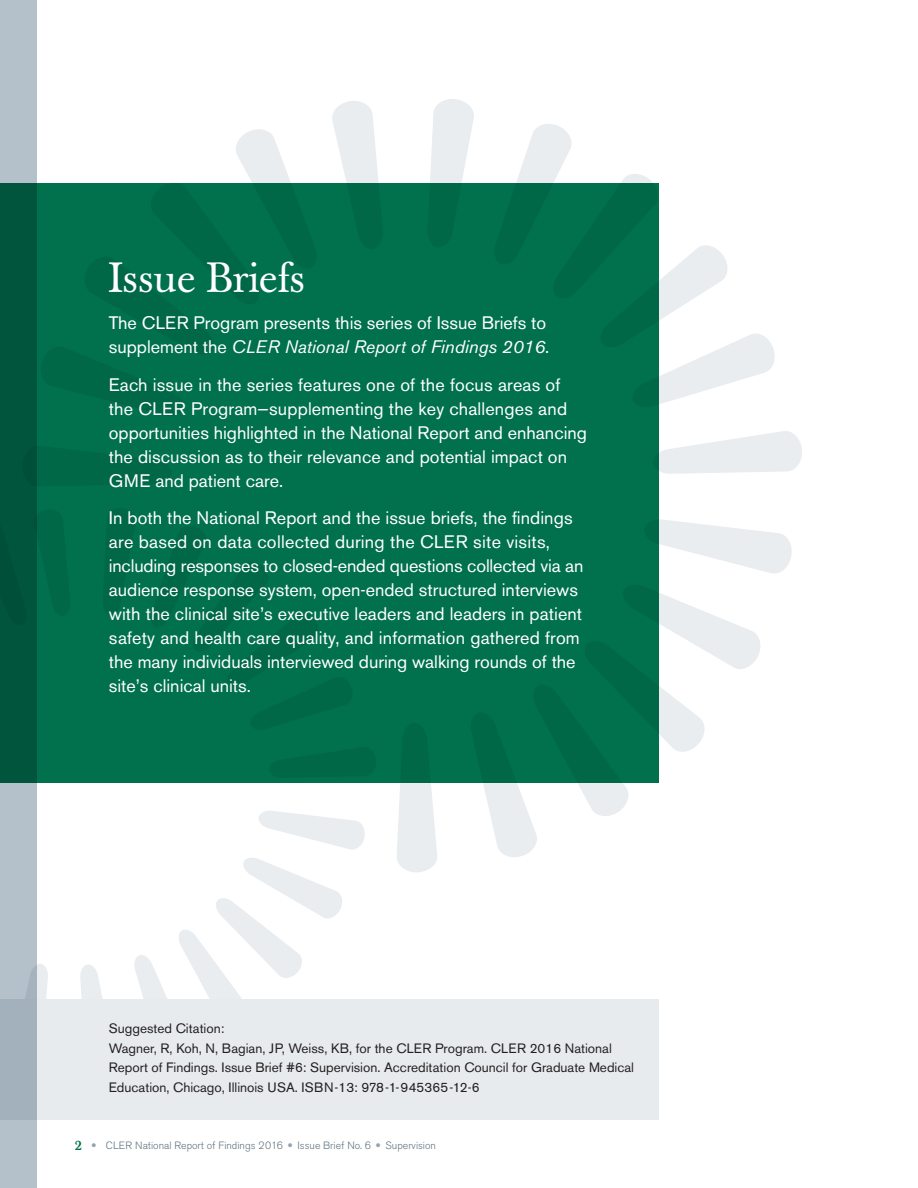
<style>
.page{position:relative;width:918px;height:1188px;background:#fff}
.page>*{position:absolute;margin:0;border:0;box-sizing:border-box;transform-origin:0 0}
.t1{font:42px "Baskerville";color:#fff}
.t2{font:18px/24px "Akzidenz Grotesk BE";letter-spacing:.005em;color:#fff}
.t3{font:13.5px/19.5px "Akzidenz Grotesk BE";color:#231f20}
.t4{font:300 10.5px "Akzidenz Grotesk BE";color:#5f7380}
.s1{font-style:italic}
.s2{font-family:"Baskerville";font-weight:500;font-size:13.5px;color:#00714c}
.s3{font-size:16.5px;color:#93a4b0}
</style>
<div class="page">
<svg style="left:659px;top:519px;width:133px;height:55px"></svg>
<svg style="left:659px;top:431px;width:143px;height:43px"></svg>
<svg style="left:516px;top:124px;width:259px;height:280px"></svg>
<svg style="left:430px;top:99px;width:44px;height:84px"></svg>
<svg style="left:332px;top:101px;width:47px;height:82px"></svg>
<svg style="left:173px;top:129px;width:118px;height:54px"></svg>
<svg style="left:397px;top:783px;width:40px;height:89px;background:#ebeff0"></svg>
<svg style="left:483px;top:593px;width:277px;height:264px"></svg>
<svg style="left:258px;top:811px;width:107px;height:39px"></svg>
<svg style="left:134px;top:858px;width:208px;height:141px"></svg>
<svg style="left:80px;top:964px;width:23px;height:35px"></svg>
<svg style="left:37px;top:964px;width:11px;height:35px"></svg>
<div style="left:0;top:0;width:37px;height:1188px;background:#b4c1ca"></div>
<div style="left:0;top:183px;width:659px;height:600px;background:#00714c"></div>
<div style="left:0;top:999px;width:659px;height:120px;background:#e7ebee"></div>
<h1 class="t1" style="left:109px;top:253px;width:198px">Issue Briefs</h1>
<p class="t2" style="left:109px;top:311px;width:442px">The CLER Program presents this series of Issue Briefs to supplement the <span class="s1">CLER National Report of Findings 2016</span>.</p>
<p class="t2" style="left:109px;top:372px;width:480px">Each issue in the series features one of the focus areas of the CLER Program—supplementing the key challenges and opportunities highlighted in the National Report and enhancing the discussion as to their relevance and potential impact on GME and patient care.</p>
<p class="t2" style="left:109px;top:506px;width:476px">In both the National Report and the issue briefs, the findings are based on data collected during the CLER site visits, including responses to closed-ended questions collected via an audience response system, open-ended structured interviews with the clinical site’s executive leaders and leaders in patient safety and health care quality, and information gathered from the many individuals interviewed during walking rounds of the site’s clinical units.</p>
<p class="t3" style="left:109px;top:1019px;width:527px">Suggested Citation:<br>Wagner, R, Koh, N, Bagian, JP, Weiss, KB, for the CLER Program. CLER 2016 National Report of Findings. Issue Brief #6: Supervision. Accreditation Council for Graduate Medical Education, Chicago, Illinois USA. ISBN-13: 978-1-945365-12-6</p>
<p class="t4" style="left:75px;top:1139px;width:362px"><span class="s2">2</span> <span class="s3">•</span> CLER National Report of Findings 2016 <span class="s3">•</span> Issue Brief No. 6 <span class="s3">•</span> Supervision</p>
</div>
